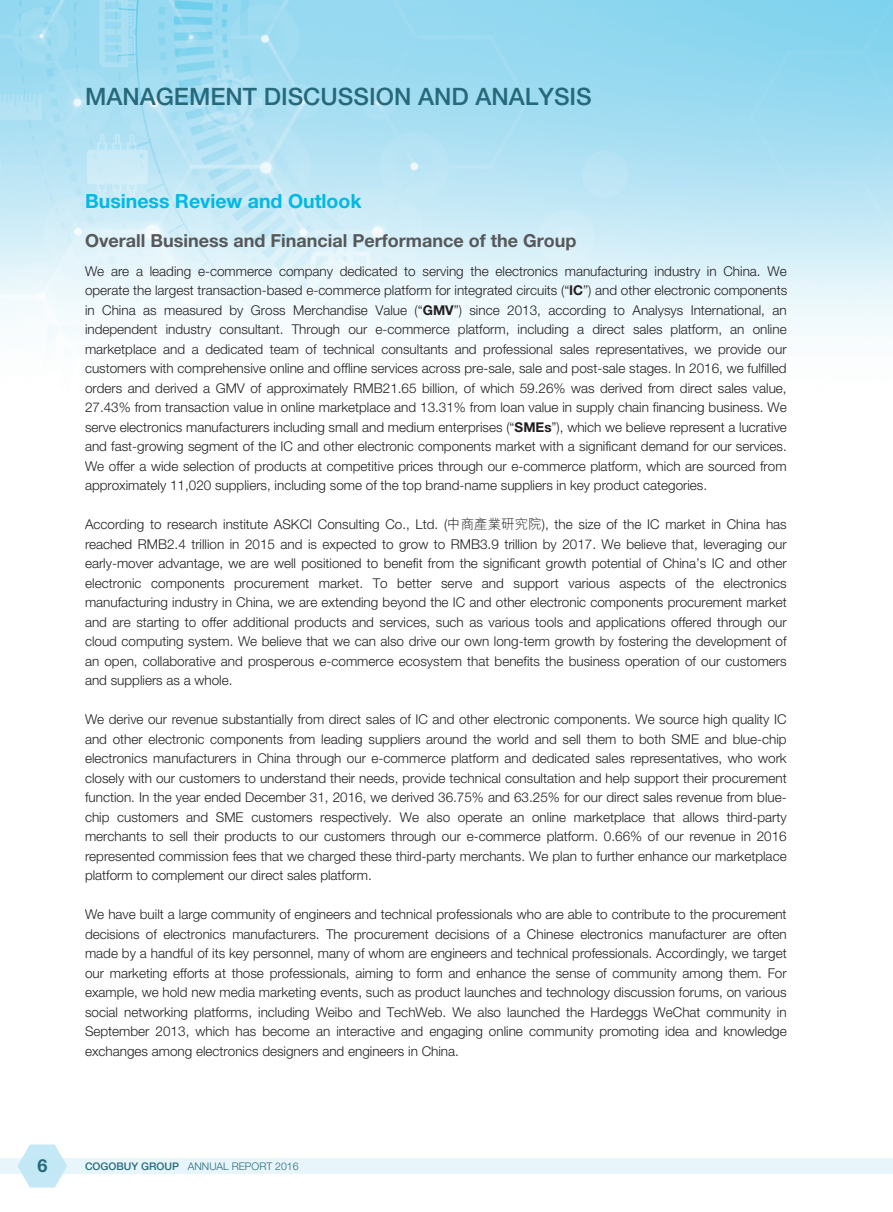
<style>
.page{position:relative;width:893px;height:1212px;background:#fff}
.page>*{position:absolute;margin:0;border:0;box-sizing:border-box;transform-origin:0 0}
.t1{font:500 24px "Helvetica Neue LT Std";color:#26697b}
.t2{font:700 19.5px "Helvetica Neue LT Std";color:#00b9e4}
.t3{font:700 18px "Helvetica Neue LT Std";color:#57585a}
.t4{font:700 18px "Helvetica Neue LT Std";color:#26697b}
.t5{font:300 13.5px/19.5px "Helvetica Neue LT Std";color:#231f20;text-align:justify}
.t6{font:300 10.5px "Helvetica Neue LT Std";color:#26697b}
.s1{font-weight:700}
.s2{font-family:"M Hei HK"}
.s3{font-weight:500}
</style>
<div class="page">
<img style="left:0;top:0;width:893px;height:348px">
<div style="left:0;top:1158px;width:893px;height:16px;background:#e8f6fb"></div>
<svg style="left:17px;top:1144px;width:50px;height:43px"></svg>
<h1 class="t1" style="left:85px;top:82px;width:508px">MANAGEMENT DISCUSSION AND ANALYSIS</h1>
<h2 class="t2" style="left:85px;top:189px;width:278px">Business Review and Outlook</h2>
<h3 class="t3" style="left:85px;top:229px;width:493px">Overall Business and Financial Performance of the Group</h3>
<p class="t5" style="left:85px;top:261px;width:704px">We are a leading e-commerce company dedicated to serving the electronics manufacturing industry in China. We operate the largest transaction-based e-commerce platform for integrated circuits (“<span class="s1">IC</span>”) and other electronic components in China as measured by Gross Merchandise Value (“<span class="s1">GMV</span>”) since 2013, according to Analysys International, an independent industry consultant. Through our e-commerce platform, including a direct sales platform, an online marketplace and a dedicated team of technical consultants and professional sales representatives, we provide our customers with comprehensive online and offline services across pre-sale, sale and post-sale stages. In 2016, we fulfilled orders and derived a GMV of approximately RMB21.65 billion, of which 59.26% was derived from direct sales value, 27.43% from transaction value in online marketplace and 13.31% from loan value in supply chain financing business. We serve electronics manufacturers including small and medium enterprises (“<span class="s1">SMEs</span>”), which we believe represent a lucrative and fast-growing segment of the IC and other electronic components market with a significant demand for our services.<br>We offer a wide selection of products at competitive prices through our e-commerce platform, which are sourced from approximately 11,020 suppliers, including some of the top brand-name suppliers in key product categories.</p>
<p class="t5" style="left:85px;top:514px;width:703px">According to research institute ASKCI Consulting Co., Ltd. (<span class="s2">中商產業研究院</span>), the size of the IC market in China has reached RMB2.4 trillion in 2015 and is expected to grow to RMB3.9 trillion by 2017. We believe that, leveraging our early-mover advantage, we are well positioned to benefit from the significant growth potential of China’s IC and other electronic components procurement market. To better serve and support various aspects of the electronics manufacturing industry in China, we are extending beyond the IC and other electronic components procurement market and are starting to offer additional products and services, such as various tools and applications offered through our cloud computing system. We believe that we can also drive our own long-term growth by fostering the development of an open, collaborative and prosperous e-commerce ecosystem that benefits the business operation of our customers and suppliers as a whole.</p>
<p class="t5" style="left:85px;top:709px;width:703px">We derive our revenue substantially from direct sales of IC and other electronic components. We source high quality IC and other electronic components from leading suppliers around the world and sell them to both SME and blue-chip electronics manufacturers in China through our e-commerce platform and dedicated sales representatives, who work closely with our customers to understand their needs, provide technical consultation and help support their procurement function. In the year ended December 31, 2016, we derived 36.75% and 63.25% for our direct sales revenue from blue&shy;chip customers and SME customers respectively. We also operate an online marketplace that allows third-party merchants to sell their products to our customers through our e-commerce platform. 0.66% of our revenue in 2016 represented commission fees that we charged these third-party merchants. We plan to further enhance our marketplace platform to complement our direct sales platform.</p>
<p class="t5" style="left:85px;top:904px;width:703px">We have built a large community of engineers and technical professionals who are able to contribute to the procurement decisions of electronics manufacturers. The procurement decisions of a Chinese electronics manufacturer are often made by a handful of its key personnel, many of whom are engineers and technical professionals. Accordingly, we target our marketing efforts at those professionals, aiming to form and enhance the sense of community among them. For example, we hold new media marketing events, such as product launches and technology discussion forums, on various social networking platforms, including Weibo and TechWeb. We also launched the Hardeggs WeChat community in September 2013, which has become an interactive and engaging online community promoting idea and knowledge exchanges among electronics designers and engineers in China.</p>
<h3 class="t4" style="left:38px;top:1155px;width:12px">6</h3>
<p class="t6" style="left:85px;top:1160px;width:215px"><span class="s3">COGOBUY GROUP</span> ANNUAL REPORT 2016</p>
</div>
